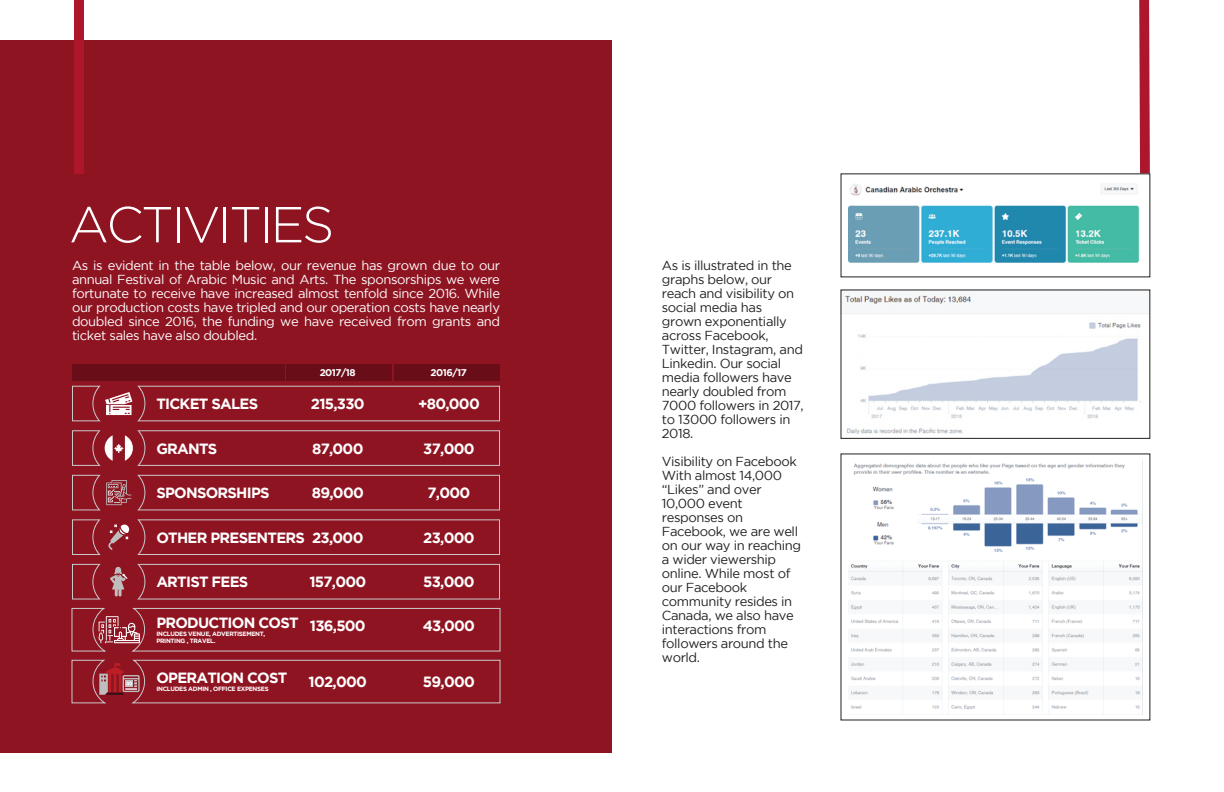
<style>
.page{position:relative;width:1224px;height:792px;background:#fff}
.page>*{position:absolute;margin:0;border:0;box-sizing:border-box;transform-origin:0 0}
.t1{font:300 50.5px "Gotham";letter-spacing:-.05em;color:#fff}
.t2{font:700 14.8px "Gotham";letter-spacing:-.05em;color:#fff}
.t3{font:13px/14px "Gotham";letter-spacing:-.03em;color:#231f20}
.t4{font:13px/14px "Gotham";letter-spacing:-.03em;color:#fff;text-align:justify}
.t5{font:700 9.8px "Gotham";letter-spacing:-.05em;color:#fff}
.t6{font:700 6.2px/7px "Gotham";letter-spacing:-.05em;color:#fff}
</style>
<div class="page">
<div style="left:0;top:40px;width:612px;height:712px;background:#8f1422"></div>
<div style="left:74px;top:0;width:10px;height:174px;background:#ae172b"></div>
<div style="left:72px;top:365px;width:212px;height:16px;background:#690e19"></div>
<div style="left:395px;top:365px;width:105px;height:16px;background:#690e19"></div>
<svg style="left:137px;top:475px;width:363px;height:35px"></svg>
<svg style="left:72px;top:475px;width:59px;height:35px"></svg>
<svg style="left:72px;top:564px;width:29px;height:36px"></svg>
<svg style="left:137px;top:564px;width:363px;height:36px"></svg>
<svg style="left:110px;top:567px;width:18px;height:30px"></svg>
<svg style="left:72px;top:519px;width:29px;height:36px"></svg>
<svg style="left:137px;top:519px;width:363px;height:36px"></svg>
<svg style="left:108px;top:524px;width:22px;height:26px"></svg>
<svg style="left:72px;top:430px;width:428px;height:36px"></svg>
<svg style="left:72px;top:386px;width:428px;height:35px"></svg>
<svg style="left:71px;top:608px;width:430px;height:44px"></svg>
<svg style="left:71px;top:659px;width:430px;height:45px"></svg>
<div style="left:287px;top:365px;width:105px;height:16px;background:#690e19"></div>
<svg style="left:1139px;top:0;width:11px;height:173px;background:#b62f41"></svg>
<img style="left:848px;top:183px;width:292px;height:80px">
<img style="left:848px;top:460px;width:295px;height:255px">
<img style="left:843px;top:292px;width:305px;height:142px">
<div style="left:841px;top:290px;width:309px;height:149px;border:1px solid #231f20"></div>
<h1 class="t1" style="left:69px;top:197px;width:267px">ACTIVITIES</h1>
<p class="t4" style="left:72px;top:258px;width:430px">As is evident in the table below, our revenue has grown due to our annual Festival of Arabic Music and Arts. The sponsorships we were fortunate to receive have increased almost tenfold since 2016. While our production costs have tripled and our operation costs have nearly doubled since 2016, the funding we have received from grants and ticket sales have also doubled.</p>
<p class="t5" style="left:431px;top:367px;width:38px">2016/17</p>
<p class="t5" style="left:320px;top:367px;width:38px">2017/18</p>
<p class="t2" style="left:311px;top:395px;width:55px">215,330</p>
<p class="t2" style="left:156px;top:395px;width:103px">TICKET SALES</p>
<p class="t2" style="left:418px;top:395px;width:63px">+80,000</p>
<p class="t2" style="left:312px;top:440px;width:53px">87,000</p>
<p class="t2" style="left:156px;top:440px;width:63px">GRANTS</p>
<p class="t2" style="left:423px;top:440px;width:53px">37,000</p>
<p class="t2" style="left:156px;top:484px;width:115px">SPONSORSHIPS</p>
<p class="t2" style="left:428px;top:484px;width:44px">7,000</p>
<p class="t2" style="left:312px;top:484px;width:54px">89,000</p>
<p class="t2" style="left:156px;top:529px;width:150px">OTHER PRESENTERS</p>
<p class="t2" style="left:423px;top:529px;width:53px">23,000</p>
<p class="t2" style="left:312px;top:529px;width:53px">23,000</p>
<p class="t2" style="left:156px;top:573px;width:94px">ARTIST FEES</p>
<p class="t2" style="left:423px;top:573px;width:53px">53,000</p>
<p class="t2" style="left:309px;top:573px;width:58px">157,000</p>
<p class="t2" style="left:156px;top:614px;width:144px">PRODUCTION COST</p>
<p class="t6" style="left:156px;top:630px;width:110px">INCLUDES VENUE, ADVERTISEMENT,<br>PRINTING , TRAVEL.</p>
<p class="t2" style="left:310px;top:617px;width:57px">136,500</p>
<p class="t2" style="left:156px;top:670px;width:132px">OPERATION COST</p>
<p class="t6" style="left:156px;top:685px;width:114px">INCLUDES ADMIN , OFFICE EXPENSES</p>
<p class="t2" style="left:309px;top:673px;width:60px">102,000</p>
<p class="t2" style="left:423px;top:617px;width:54px">43,000</p>
<p class="t2" style="left:423px;top:673px;width:54px">59,000</p>
<p class="t3" style="left:662px;top:258px;width:143px">As is illustrated in the graphs below, our reach and visibility on social media has grown exponentially across Facebook,<br>Twitter, Instagram, and<br>Linkedin. Our social media followers have nearly doubled from<br>7000 followers in 2017, to 13000 followers in<br>2018.</p>
<p class="t3" style="left:662px;top:454px;width:141px">Visibility on Facebook<br>With almost 14,000 “Likes” and over<br>10,000 event responses on<br>Facebook, we are well on our way in reaching a wider viewership online. While most of our Facebook community resides in<br>Canada, we also have interactions from followers around the world.</p>
</div>
